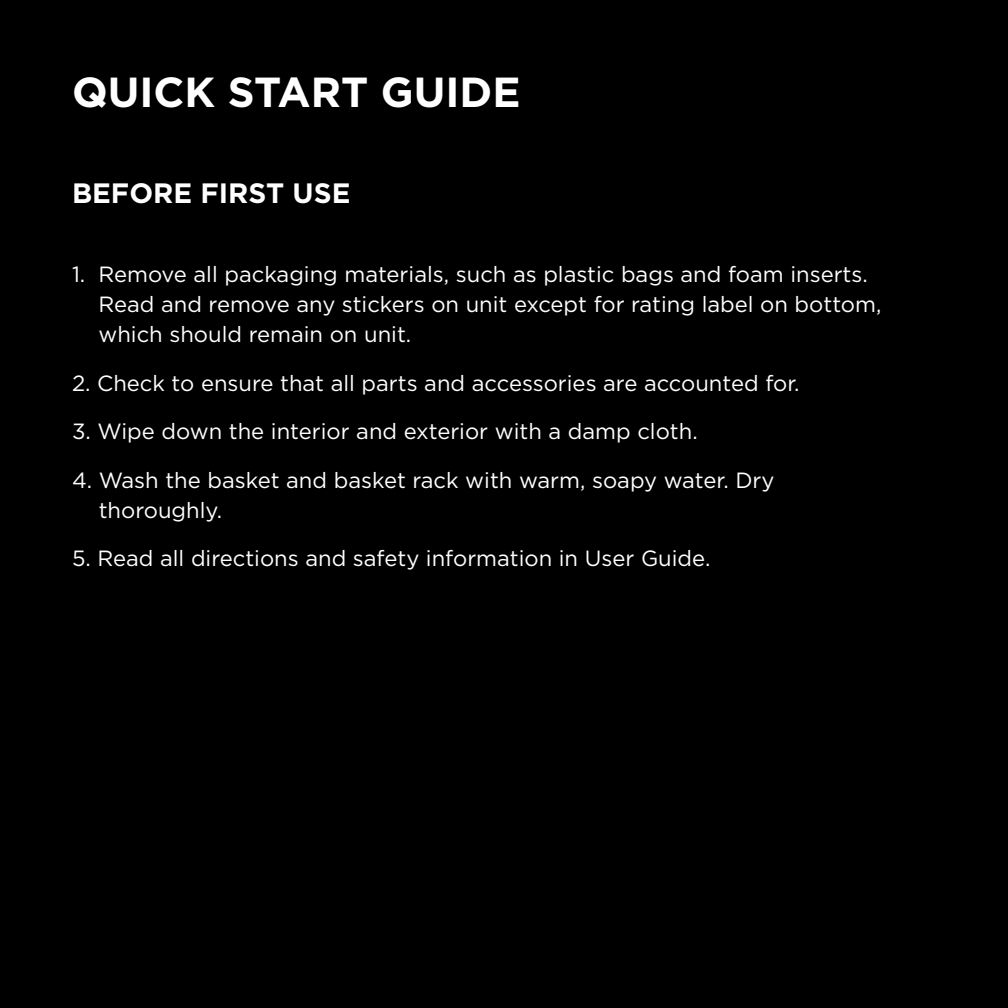
<style>
.page{position:relative;width:1008px;height:1008px;background:#000}
.page>*{position:absolute;margin:0;border:0;box-sizing:border-box;transform-origin:0 0}
.t1{font:700 42px "Gotham";color:#fff}
.t2{font:700 28px "Gotham";color:#fff}
.t3{font:22px/30.4px "Gotham";color:#fff}
</style>
<div class="page">
<p class="t1" style="left:72px;top:68px;width:450px">QUICK START GUIDE</p>
<p class="t2" style="left:72px;top:177px;width:280px">BEFORE FIRST USE</p>
<p class="t3" style="left:98px;top:258px;width:784px;text-indent:-26px">1. Remove all packaging materials, such as plastic bags and foam inserts.<br>Read and remove any stickers on unit except for rating label on bottom, which should remain on unit.</p>
<p class="t3" style="left:72px;top:367px;width:729px">2. Check to ensure that all parts and accessories are accounted for.</p>
<p class="t3" style="left:72px;top:416px;width:627px">3. Wipe down the interior and exterior with a damp cloth.</p>
<p class="t3" style="left:99px;top:464px;width:677px;text-indent:-27px">4. Wash the basket and basket rack with warm, soapy water. Dry thoroughly.</p>
<p class="t3" style="left:72px;top:543px;width:640px">5. Read all directions and safety information in User Guide.</p>
</div>
